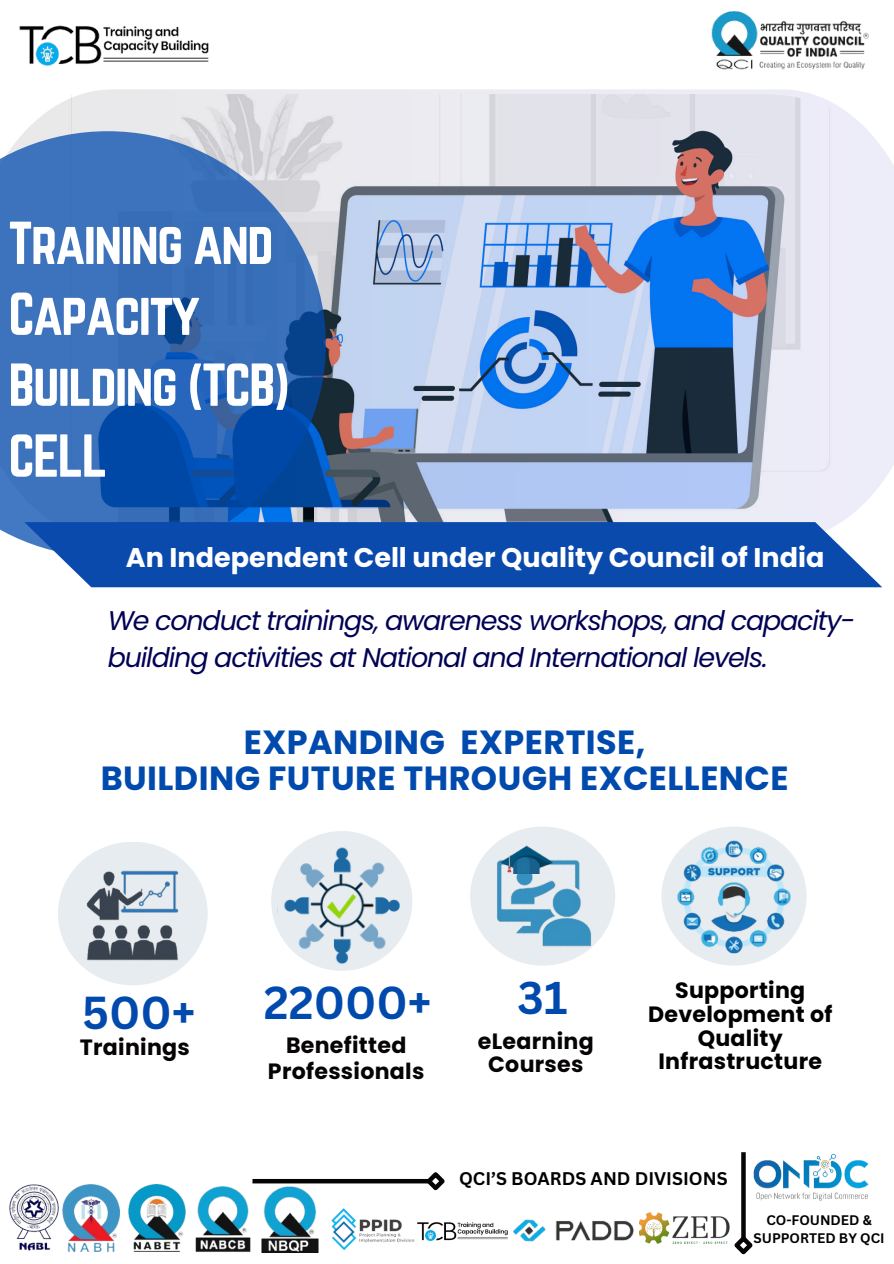
<style>
.page{position:relative;width:894px;height:1264px;background:#fff}
.page>*{position:absolute;margin:0;border:0;box-sizing:border-box;transform-origin:0 0}
.t1{font:52.95px/70.8px "Norwester";letter-spacing:-.035em;color:#fff}
.t2{font:700 44.85px "Canva Sans";color:#004aad}
.t3{font:700 44.55px "Canva Sans";color:#004aad}
.t4{font:700 33.45px/36px "Poppins";letter-spacing:.015em;color:#004aad;text-align:center}
.t5{font:italic 27px/37.2px "Poppins";letter-spacing:-.045em;color:#020255}
.t6{font:700 27px "Poppins";color:#fff}
.t7{font:700 22.05px/23.7px "Poppins";letter-spacing:.015em;color:#070405;text-align:center}
.t8{font:700 22.05px/23.7px "Poppins";letter-spacing:.015em;color:#000;text-align:center}
.t9{font:700 17.85px "Canva Sans";color:#000}
.t10{font:700 13.5px/18px "Canva Sans";color:#000;text-align:center}
</style>
<div class="page">
<img style="left:63px;top:1184px;width:56px;height:67px">
<img style="left:129px;top:1184px;width:56px;height:67px">
<img style="left:195px;top:1186px;width:56px;height:66px">
<img style="left:261px;top:1186px;width:58px;height:66px">
<img style="left:513px;top:1219px;width:121px;height:23px">
<img style="left:331px;top:1208px;width:83px;height:43px">
<img style="left:639px;top:1212px;width:90px;height:31px">
<svg style="left:741px;top:1152px;width:4px;height:80px"></svg>
<svg style="left:734px;top:1232px;width:19px;height:23px"></svg>
<img style="left:745px;top:1152px;width:124px;height:56px">
<img style="left:414px;top:1222px;width:94px;height:20px">
<img style="left:19px;top:25px;width:190px;height:41px">
<svg style="left:26px;top:89px;width:867px;height:433px;background:#b3c0d8"></svg>
<img style="left:711px;top:11px;width:158px;height:59px">
<svg style="left:0;top:131px;width:325px;height:410px;background:#3c71b8"></svg>
<div style="left:470px;top:826px;width:145px;height:139px;background:#e7ecf0;border-radius:50%"></div>
<img style="left:495px;top:859px;width:102px;height:93px">
<img style="left:497px;top:845px;width:57px;height:28px">
<div style="left:58px;top:841px;width:150px;height:144px;background:#e7ecf0;border-radius:50%"></div>
<img style="left:71px;top:867px;width:124px;height:97px">
<div style="left:661px;top:826px;width:145px;height:139px;background:#e7ecf0;border-radius:50%"></div>
<img style="left:673px;top:835px;width:121px;height:126px">
<div style="left:271px;top:831px;width:141px;height:139px;background:#e7ecf0;border-radius:50%"></div>
<img style="left:277px;top:841px;width:122px;height:126px">
<svg style="left:24px;top:522px;width:857px;height:65px;background:#1e58b3"></svg>
<img style="left:10px;top:1184px;width:48px;height:66px">
<div style="left:252px;top:1178px;width:178px;height:5px;background:#070405"></div>
<svg style="left:422px;top:1172px;width:23px;height:19px"></svg>
<p class="t1" style="left:8px;top:207px;width:283px">Training and<br>Capacity<br>Building (TCB)<br>CELL</p>
<p class="t6" style="left:126px;top:538px;width:700px">An Independent Cell under Quality Council of India</p>
<p class="t5" style="left:108px;top:601px;width:749px">We conduct trainings, awareness workshops, and capacity&shy;building activities at National and International levels.</p>
<p class="t4" style="left:101px;top:724px;width:689px">EXPANDING EXPERTISE,<br>BUILDING FUTURE THROUGH EXCELLENCE</p>
<p class="t2" style="left:82px;top:981px;width:115px">500+</p>
<p class="t2" style="left:264px;top:970px;width:169px">22000+</p>
<p class="t7" style="left:268px;top:1032px;width:158px;line-height:25.8px">Benefitted<br>Professionals</p>
<h6 class="t7" style="left:80px;top:1035px;width:111px">Trainings</h6>
<h6 class="t3" style="left:517px;top:966px;width:51px">31</h6>
<h6 class="t7" style="left:477px;top:1029px;width:117px">eLearning<br>Courses</h6>
<p class="t8" style="left:648px;top:978px;width:186px">Supporting<br>Development of<br>Quality<br>Infrastructure</p>
<p class="t9" style="left:459px;top:1165px;width:270px">QCI’S BOARDS AND DIVISIONS</p>
<p class="t10" style="left:753px;top:1210px;width:132px">CO-FOUNDED &amp;<br>SUPPORTED BY QCI</p>
</div>
